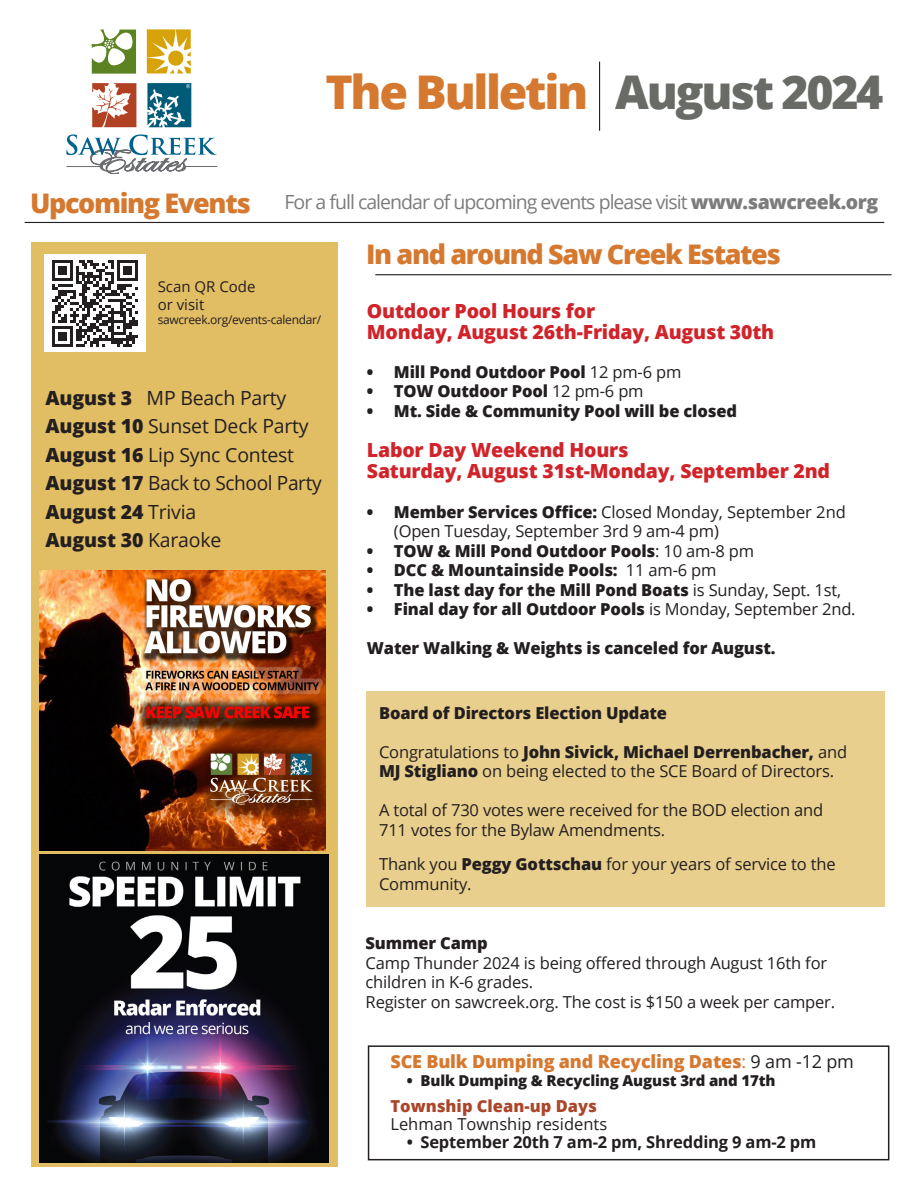
<style>
.page{position:relative;width:918px;height:1188px;background:#fff}
.page>*{position:absolute;margin:0;border:0;box-sizing:border-box;transform-origin:0 0}
.t1{font:800 46.5px "Open Sans";letter-spacing:-.05em;color:#d67930}
.t2{font:800 27px "Open Sans";letter-spacing:-.05em;color:#d67930}
.t3{font:800 19.5px "Open Sans";letter-spacing:-.01em;color:#d1232a}
.t4{font:19.5px "Open Sans";letter-spacing:-.01em;color:#231f20}
.t5{font:19.5px "Open Sans";letter-spacing:-.05em;color:#7c7c7c}
.t6{font:800 19.5px "Open Sans";letter-spacing:-.01em;color:#231f20}
.t7{font:800 18px "Open Sans";letter-spacing:-.01em;color:#d67930}
.t8{font:16.5px/19.5px "Open Sans";letter-spacing:-.01em;color:#231f20}
.t9{font:800 16.5px "Open Sans";letter-spacing:-.01em;color:#231f20}
.t10{font:700 16.5px "Open Sans";letter-spacing:-.01em;color:#231f20}
.t11{font:800 16.5px "Open Sans";color:#ac462b}
.t12{font:800 15px "Open Sans";letter-spacing:-.01em;color:#231f20}
.t13{font:15px "Open Sans";color:#231f20}
.t14{font:12px "Open Sans";letter-spacing:-.025em;color:#231f20}
.s1{color:#696b67}
.s2{font-weight:800}
.s3{font-weight:400}
.s4{font-weight:400;color:#231f20}
</style>
<div class="page">
<div style="left:366px;top:691px;width:519px;height:216px;background:#e9cf8d"></div>
<div style="left:31px;top:242px;width:307px;height:924px;background:#e1bd64"></div>
<svg style="left:92px;top:30px;width:44px;height:44px"></svg>
<svg style="left:147px;top:29px;width:44px;height:44px"></svg>
<svg style="left:92px;top:83px;width:44px;height:44px"></svg>
<svg style="left:66px;top:134px;width:151px;height:40px"></svg>
<svg style="left:147px;top:83px;width:44px;height:44px"></svg>
<hr style="left:25px;top:222px;width:859px;height:1px;background:#231f20">
<hr style="left:375px;top:274px;width:517px;height:1px;background:#231f20">
<hr style="left:599px;top:62px;width:1px;height:69px;background:#231f20">
<div style="left:44px;top:255px;width:102px;height:97px;background:#fff"></div>
<svg style="left:52px;top:260px;width:86px;height:87px"></svg>
<div style="left:368px;top:1045px;width:521px;height:115px;border:2px solid #231f20"></div>
<img style="left:39px;top:855px;width:289px;height:307px">
<img style="left:39px;top:570px;width:287px;height:280px">
<p class="t1" style="left:326px;top:57px;width:560px">The Bulletin <span class="s1">August 2024</span></p>
<p class="t2" style="left:30px;top:183px;width:222px">Upcoming Events</p>
<p class="t5" style="left:285px;top:189px;width:595px">For a full calendar of upcoming events please visit <span class="s2">www.sawcreek.org</span></p>
<p class="t2" style="left:366px;top:233px;width:416px">In and around Saw Creek Estates</p>
<p class="t13" style="left:158px;top:276px;width:99px">Scan QR Code</p>
<p class="t13" style="left:158px;top:294px;width:48px">or visit</p>
<p class="t14" style="left:158px;top:312px;width:165px">sawcreek.org/events-calendar/</p>
<p class="t4" style="left:46px;top:384px;width:242px"><span class="s2">August 3</span> MP Beach Party</p>
<p class="t4" style="left:46px;top:413px;width:265px"><span class="s2">August 10</span> Sunset Deck Party</p>
<p class="t4" style="left:46px;top:441px;width:250px"><span class="s2">August 16</span> Lip Sync Contest</p>
<p class="t4" style="left:46px;top:470px;width:278px"><span class="s2">August 17</span> Back to School Party</p>
<p class="t6" style="left:46px;top:497px;width:152px">August 24 <span class="s3">Trivia</span></p>
<p class="t6" style="left:46px;top:525px;width:177px">August 30 <span class="s3">Karaoke</span></p>
<p class="t3" style="left:367px;top:296px;width:230px">Outdoor Pool Hours for</p>
<p class="t3" style="left:367px;top:317px;width:409px">Monday, August 26th-Friday, August 30th</p>
<p class="t9" style="left:367px;top:359px;width:316px">• Mill Pond Outdoor Pool <span class="s3">12 pm-6 pm</span></p>
<p class="t9" style="left:367px;top:379px;width:278px">• TOW Outdoor Pool <span class="s3">12 pm-6 pm</span></p>
<p class="t9" style="left:367px;top:398px;width:372px">• Mt. Side &amp; Community Pool will be closed</p>
<p class="t3" style="left:367px;top:436px;width:263px">Labor Day Weekend Hours</p>
<p class="t3" style="left:367px;top:457px;width:465px">Saturday, August 31st-Monday, September 2nd</p>
<p class="t8" style="left:394px;top:502px;width:454px;text-indent:-27px"><span class="s2">• Member Services Office:</span> Closed Monday, September 2nd (Open Tuesday, September 3rd 9 am-4 pm)</p>
<p class="t9" style="left:367px;top:538px;width:389px">• TOW &amp; Mill Pond Outdoor Pools<span class="s3">: 10 am-8 pm</span></p>
<p class="t9" style="left:367px;top:558px;width:351px">• DCC &amp; Mountainside Pools: <span class="s3">11 am-6 pm</span></p>
<p class="t9" style="left:367px;top:577px;width:476px">• The last day for the Mill Pond Boats <span class="s3">is Sunday, Sept. 1st,</span></p>
<p class="t9" style="left:367px;top:597px;width:490px">• Final day for all Outdoor Pools <span class="s3">is Monday, September 2nd.</span></p>
<p class="t9" style="left:367px;top:636px;width:410px">Water Walking &amp; Weights is canceled for August.</p>
<p class="t9" style="left:379px;top:700px;width:290px">Board of Directors Election Update</p>
<p class="t8" style="left:379px;top:742px;width:470px">Congratulations to <span class="s2">John Sivick, Michael Derrenbacher,</span> and<br><span class="s2">MJ Stigliano</span> on being elected to the SCE Board of Directors.</p>
<p class="t8" style="left:379px;top:800px;width:446px">A total of 730 votes were received for the BOD election and<br>711 votes for the Bylaw Amendments.</p>
<p class="t8" style="left:379px;top:854px;width:458px">Thank you <span class="s2">Peggy Gottschau</span> for your years of service to the</p>
<p class="t8" style="left:379px;top:874px;width:94px">Community.</p>
<p class="t9" style="left:366px;top:931px;width:124px">Summer Camp</p>
<p class="t8" style="left:366px;top:953px;width:471px">Camp Thunder 2024 is being offered through August 16th for children in K-6 grades.<br>Register on sawcreek.org. The cost is $150 a week per camper.</p>
<p class="t7" style="left:390px;top:1048px;width:465px">SCE Bulk Dumping and Recycling Dates<span class="s3">:</span> <span class="s4">9 am -12 pm</span></p>
<p class="t12" style="left:407px;top:1069px;width:370px">• Bulk Dumping &amp; Recycling August 3rd and 17th</p>
<p class="t11" style="left:390px;top:1093px;width:208px">Township Clean-up Days</p>
<p class="t8" style="left:390px;top:1113px;width:218px">Lehman Township residents</p>
<p class="t10" style="left:407px;top:1130px;width:411px">• September 20th 7 am-2 pm, Shredding 9 am-2 pm</p>
</div>
